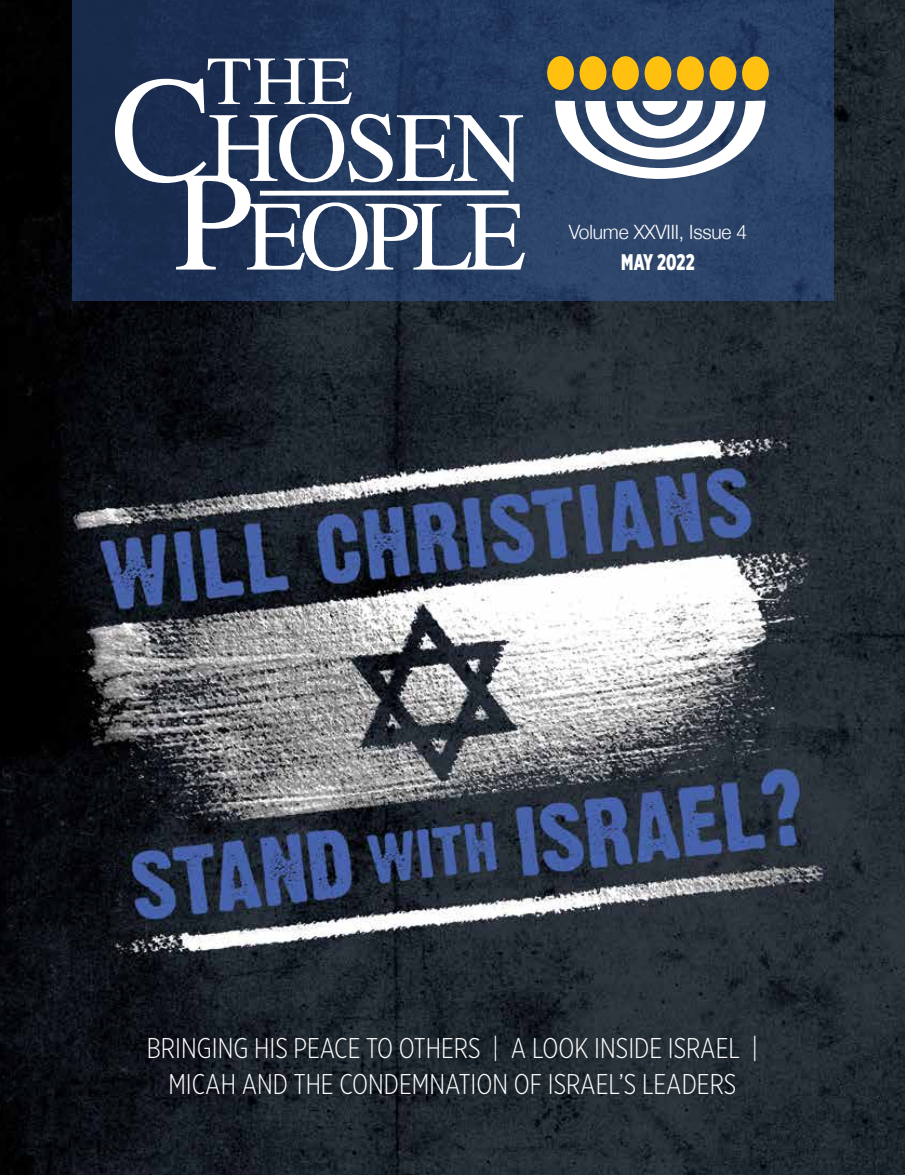
<style>
.page{position:relative;width:905px;height:1175px;background:#fff}
.page>*{position:absolute;margin:0;border:0;box-sizing:border-box;transform-origin:0 0}
.t1{font:99.3px/88.7px "STIX General";letter-spacing:-.055em;color:#fff;text-align:right}
.t2{font:68.7px "STIX General";color:#fff;scale:1.08 1}
.t3{font:300 28.5px/36px "Gotham X Narrow";color:#fff;text-align:center}
.t4{font:900 22.5px "Gotham X Narrow";letter-spacing:.01em;color:#fff;scale:.86 1}
.t5{font:300 19.8px "Helvetica Neue";letter-spacing:-.01em;color:#fff}
.s1{font-size:151.05px}
.s2{font-size:141.75px}
</style>
<div class="page">
<img style="left:0;top:0;width:904px;height:1174px">
<div style="left:72px;top:0;width:761px;height:300px;background:linear-gradient(to right,#182b4e,#2f486d)"></div>
<svg style="left:255px;top:188px;width:258px;height:10px"></svg>
<svg style="left:554px;top:101px;width:211px;height:79px"></svg>
<div style="left:547px;top:56px;width:27px;height:34px;background:#ffc00f;border-radius:50%"></div>
<div style="left:579px;top:56px;width:27px;height:34px;background:#ffc00f;border-radius:50%"></div>
<div style="left:612px;top:56px;width:27px;height:34px;background:#ffc00f;border-radius:50%"></div>
<div style="left:644px;top:56px;width:27px;height:34px;background:#ffc00f;border-radius:50%"></div>
<div style="left:677px;top:56px;width:26px;height:34px;background:#ffc00f;border-radius:50%"></div>
<div style="left:709px;top:56px;width:27px;height:34px;background:#ffc00f;border-radius:50%"></div>
<div style="left:742px;top:56px;width:26px;height:34px;background:#ffc00f;border-radius:50%"></div>
<h2 class="t2" style="left:206px;top:40px;width:137px">THE</h2>
<h1 class="t1" style="left:111px;top:102px;width:417px"><span class="s1">C</span>HOSEN<br><span class="s2">P</span>EOPLE</h1>
<p class="t5" style="left:568px;top:225px;width:180px">Volume XXVIII, Issue 4</p>
<p class="t4" style="left:621px;top:252px;width:87px">MAY 2022</p>
<p class="t3" style="left:147px;top:1031px;width:613px">BRINGING HIS PEACE TO OTHERS | A LOOK INSIDE ISRAEL |<br>MICAH AND THE CONDEMNATION OF ISRAEL’S LEADERS</p>
</div>
